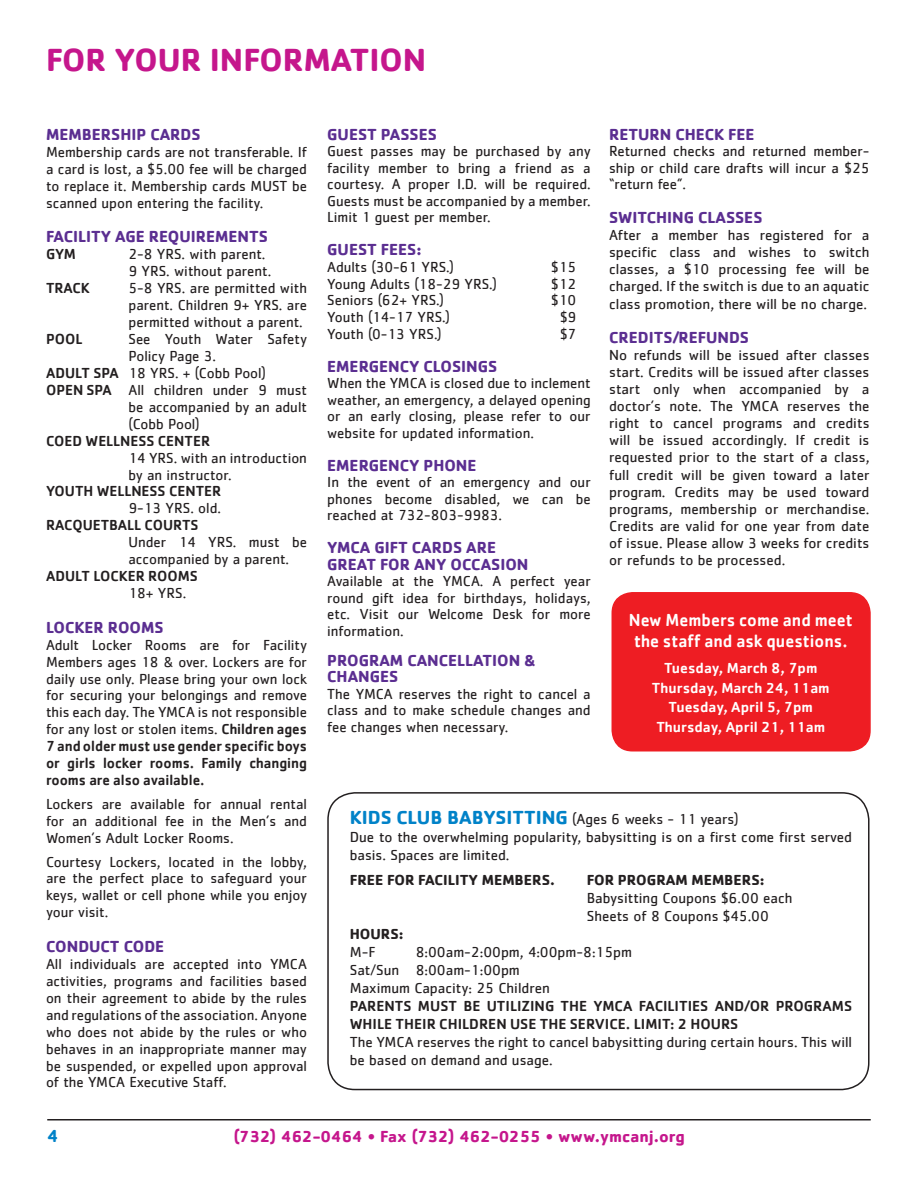
<style>
.page{position:relative;width:918px;height:1188px;background:#fff}
.page>*{position:absolute;margin:0;border:0;box-sizing:border-box;transform-origin:0 0}
.t1{font:700 33px "Cachet";color:#c5168c}
.t2{font:500 18px/21px "Cachet";color:#fff;scale:.95 1}
.t3{font:700 18px "Cachet";color:#0082c8}
.t4{font:700 16.5px/16.5px "Cachet";color:#5b2e91}
.t5{font:700 16.5px "Cachet";color:#c5168c}
.t6{font:15px/17px "Cachet";color:#231f20;text-align:justify}
.t7{font:500 15px/18px "Cachet";color:#231f20}
.t8{font:500 15px "Cachet";color:#fff}
.t9{font:700 15px "Cachet";color:#231f20}
.s1{font-weight:500}
.s2{font-weight:700;font-size:19.5px;color:#0082c8}
</style>
<div class="page">
<hr style="left:47px;top:1119px;width:824px;height:1px;background:#231f20">
<div style="left:612px;top:593px;width:258px;height:158px;background:#ee1d23;border-radius:20px"></div>
<div style="left:612px;top:592px;width:259px;height:160px;border:2px solid #ee1d23;border-radius:20px"></div>
<div style="left:327px;top:792px;width:543px;height:298px;border:2px solid #231f20;border-radius:27px"></div>
<p class="t1" style="left:46px;top:39px;width:382px">FOR YOUR INFORMATION</p>
<p class="t4" style="left:46px;top:126px;width:156px">MEMBERSHIP CARDS</p>
<p class="t6" style="left:46px;top:143px;width:262px">Membership cards are not transferable. If a card is lost, a $5.00 fee will be charged to replace it. Membership cards MUST be scanned upon entering the facility.</p>
<p class="t4" style="left:46px;top:228px;width:224px">FACILITY AGE REQUIREMENTS</p>
<p class="t7" style="left:46px;top:245px;width:31px">GYM</p>
<p class="t6" style="left:129px;top:245px;width:138px">2-8 YRS. with parent.</p>
<p class="t6" style="left:129px;top:262px;width:144px">9 YRS. without parent.</p>
<p class="t7" style="left:46px;top:279px;width:45px">TRACK</p>
<p class="t6" style="left:129px;top:279px;width:180px">5-8 YRS. are permitted with parent. Children 9+ YRS. are permitted without a parent.</p>
<p class="t7" style="left:46px;top:329px;width:38px">POOL</p>
<p class="t6" style="left:129px;top:330px;width:180px">See Youth Water Safety<br>Policy Page 3.</p>
<p class="t6" style="left:46px;top:364px;width:221px"><span class="s1">ADULT SPA</span> 18 YRS. + (Cobb Pool)</p>
<p class="t6" style="left:129px;top:381px;width:180px;text-indent:-82px"><span class="s1">OPEN SPA</span> All children under 9 must be accompanied by an adult (Cobb Pool)</p>
<p class="t7" style="left:46px;top:431px;width:166px">COED WELLNESS CENTER</p>
<p class="t6" style="left:129px;top:449px;width:180px">14 YRS. with an introduction by an instructor.</p>
<p class="t7" style="left:46px;top:482px;width:177px">YOUTH WELLNESS CENTER</p>
<p class="t6" style="left:129px;top:500px;width:94px">9-13 YRS. old.</p>
<p class="t7" style="left:46px;top:516px;width:154px">RACQUETBALL COURTS</p>
<p class="t6" style="left:129px;top:534px;width:180px">Under 14 YRS. must be accompanied by a parent.</p>
<p class="t7" style="left:46px;top:567px;width:153px">ADULT LOCKER ROOMS</p>
<p class="t6" style="left:129px;top:584px;width:59px">18+ YRS.</p>
<p class="t4" style="left:46px;top:618px;width:119px">LOCKER ROOMS</p>
<p class="t6" style="left:46px;top:636px;width:263px">Adult Locker Rooms are for Facility Members ages 18 &amp; over. Lockers are for daily use only. Please bring your own lock for securing your belongings and remove this each day. The YMCA is not responsible for any lost or stolen items. <span class="s1">Children ages 7 and older must use gender specific boys or girls locker rooms. Family changing rooms are also available.</span></p>
<p class="t6" style="left:46px;top:795px;width:262px">Lockers are available for annual rental for an additional fee in the Men’s and Women’s Adult Locker Rooms.</p>
<p class="t6" style="left:46px;top:853px;width:263px">Courtesy Lockers, located in the lobby, are the perfect place to safeguard your keys, wallet or cell phone while you enjoy your visit.</p>
<p class="t4" style="left:46px;top:937px;width:120px">CONDUCT CODE</p>
<p class="t6" style="left:46px;top:955px;width:263px">All individuals are accepted into YMCA activities, programs and facilities based on their agreement to abide by the rules and regulations of the association. Anyone who does not abide by the rules or who behaves in an inappropriate manner may be suspended, or expelled upon approval of the YMCA Executive Staff.</p>
<p class="t4" style="left:327px;top:126px;width:111px">GUEST PASSES</p>
<p class="t6" style="left:327px;top:143px;width:265px;line-height:16.5px">Guest passes may be purchased by any facility member to bring a friend as a courtesy. A proper I.D. will be required.<br>Guests must be accompanied by a member.<br>Limit 1 guest per member.</p>
<p class="t4" style="left:327px;top:241px;width:96px">GUEST FEES:</p>
<p class="t6" style="left:327px;top:258px;width:128px">Adults (30-61 YRS.)</p>
<p class="t6" style="left:551px;top:258px;width:26px">$15</p>
<p class="t6" style="left:327px;top:275px;width:171px">Young Adults (18-29 YRS.)</p>
<p class="t6" style="left:551px;top:275px;width:26px">$12</p>
<p class="t6" style="left:327px;top:292px;width:118px">Seniors (62+ YRS.)</p>
<p class="t6" style="left:551px;top:292px;width:26px">$10</p>
<p class="t6" style="left:327px;top:308px;width:124px">Youth (14-17 YRS.)</p>
<p class="t6" style="left:560px;top:308px;width:18px">$9</p>
<p class="t6" style="left:327px;top:325px;width:116px">Youth (0-13 YRS.)</p>
<p class="t6" style="left:560px;top:325px;width:18px">$7</p>
<p class="t4" style="left:327px;top:357px;width:172px">EMERGENCY CLOSINGS</p>
<p class="t6" style="left:327px;top:375px;width:265px;line-height:16.5px">When the YMCA is closed due to inclement weather, an emergency, a delayed opening or an early closing, please refer to our website for updated information.</p>
<p class="t4" style="left:327px;top:456px;width:151px">EMERGENCY PHONE</p>
<p class="t6" style="left:327px;top:474px;width:265px;line-height:16.5px">In the event of an emergency and our phones become disabled, we can be reached at 732-803-9983.</p>
<p class="t4" style="left:327px;top:539px;width:203px">YMCA GIFT CARDS ARE<br>GREAT FOR ANY OCCASION</p>
<p class="t6" style="left:327px;top:573px;width:265px;line-height:16.5px">Available at the YMCA. A perfect year round gift idea for birthdays, holidays, etc. Visit our Welcome Desk for more information.</p>
<p class="t4" style="left:327px;top:651px;width:210px">PROGRAM CANCELLATION &amp;<br>CHANGES</p>
<p class="t6" style="left:327px;top:685px;width:265px;line-height:16.5px">The YMCA reserves the right to cancel a class and to make schedule changes and fee changes when necessary.</p>
<p class="t4" style="left:609px;top:126px;width:147px">RETURN CHECK FEE</p>
<p class="t6" style="left:609px;top:143px;width:262px;line-height:16.5px">Returned checks and returned member&shy;ship or child care drafts will incur a $25 “return fee”.</p>
<p class="t4" style="left:609px;top:209px;width:155px">SWITCHING CLASSES</p>
<p class="t6" style="left:609px;top:226px;width:262px">After a member has registered for a specific class and wishes to switch classes, a $10 processing fee will be charged. If the switch is due to an aquatic class promotion, there will be no charge.</p>
<p class="t4" style="left:609px;top:328px;width:142px">CREDITS/REFUNDS</p>
<p class="t6" style="left:609px;top:346px;width:262px">No refunds will be issued after classes start. Credits will be issued after classes start only when accompanied by a doctor’s note. The YMCA reserves the right to cancel programs and credits will be issued accordingly. If credit is requested prior to the start of a class, full credit will be given toward a later program. Credits may be used toward programs, membership or merchandise.<br>Credits are valid for one year from date of issue. Please allow 3 weeks for credits or refunds to be processed.</p>
<p class="t2" style="left:629px;top:609px;width:237px">New Members come and meet the staff and ask questions.</p>
<p class="t8" style="left:664px;top:659px;width:155px">Tuesday, March 8, 7pm</p>
<p class="t8" style="left:652px;top:678px;width:179px">Thursday, March 24, 11am</p>
<p class="t8" style="left:669px;top:698px;width:146px">Tuesday, April 5, 7pm</p>
<p class="t8" style="left:656px;top:717px;width:170px">Thursday, April 21, 11am</p>
<p class="t6" style="left:350px;top:810px;width:390px"><span class="s2">KIDS CLUB BABYSITTING</span> (Ages 6 weeks - 11 years)</p>
<p class="t6" style="left:350px;top:828px;width:504px;line-height:18px">Due to the overwhelming popularity, babysitting is on a first come first served basis. Spaces are limited.</p>
<p class="t9" style="left:350px;top:870px;width:207px">FREE FOR FACILITY MEMBERS.</p>
<p class="t9" style="left:587px;top:870px;width:179px">FOR PROGRAM MEMBERS:</p>
<p class="t6" style="left:587px;top:889px;width:207px">Babysitting Coupons $6.00 each</p>
<p class="t6" style="left:587px;top:907px;width:184px">Sheets of 8 Coupons $45.00</p>
<p class="t9" style="left:350px;top:924px;width:55px">HOURS:</p>
<p class="t6" style="left:350px;top:943px;width:27px">M-F</p>
<p class="t6" style="left:416px;top:943px;width:218px">8:00am-2:00pm, 4:00pm-8:15pm</p>
<p class="t6" style="left:350px;top:961px;width:172px">Sat/Sun 8:00am-1:00pm</p>
<p class="t6" style="left:350px;top:979px;width:202px">Maximum Capacity: 25 Children</p>
<p class="t7" style="left:350px;top:997px;width:504px">PARENTS MUST BE UTILIZING THE YMCA FACILITIES AND/OR PROGRAMS<br>WHILE THEIR CHILDREN USE THE SERVICE. LIMIT: 2 HOURS</p>
<p class="t6" style="left:350px;top:1033px;width:504px;line-height:18px">The YMCA reserves the right to cancel babysitting during certain hours. This will be based on demand and usage.</p>
<p class="t3" style="left:47px;top:1124px;width:13px">4</p>
<p class="t5" style="left:234px;top:1126px;width:453px">(732) 462-0464 • Fax (732) 462-0255 • www.ymcanj.org</p>
</div>
